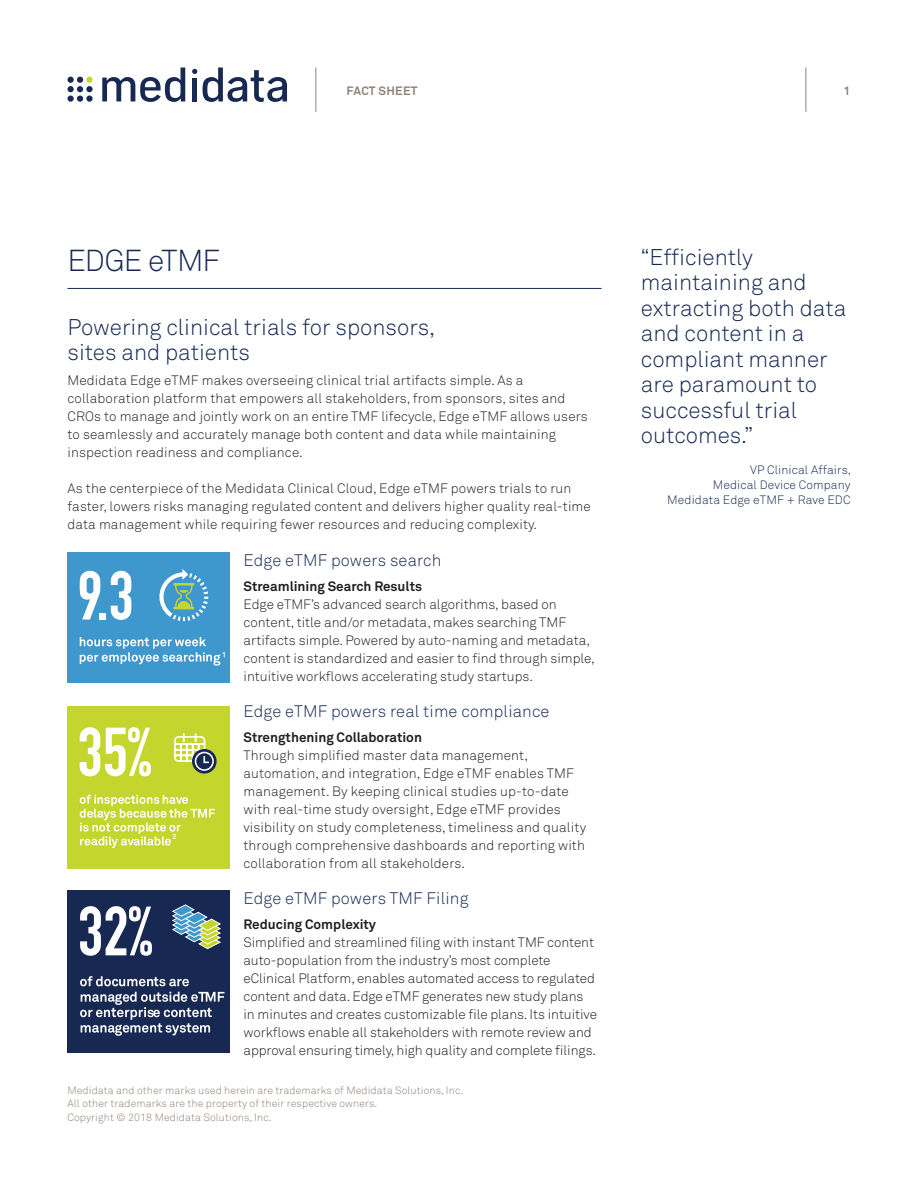
<style>
.page{position:relative;width:918px;height:1188px;background:#fff}
.page>*{position:absolute;margin:0;border:0;box-sizing:border-box;transform-origin:0 0}
.document_section_hea{font:30px "Akkurat Light Pro";letter-spacing:-.035em;color:#172953}
.sub_head_side_bar_ca{font:22.5px/25.5px "Akkurat Light Pro";color:#172953}
.sub_sub_header{font:16.5px "Akkurat Light Pro";letter-spacing:.01em;color:#172953}
.body_copy{font:13.5px/18px "Akkurat Light Pro";letter-spacing:.005em;color:#231f20}
.body_copy-2{font:700 13.5px "Akkurat Pro";color:#231f20}
.side_bar_body_text{font:12px/15px "Akkurat Light Pro";letter-spacing:.01em;color:#172953;text-align:right}
.t1{font:700 12px "Akkurat Pro";letter-spacing:.025em;color:#8e837a}
.t2{font:10.5px/13.5px "Akkurat Light Pro";letter-spacing:.01em;color:#8e837a}
.body_copy-bullet{font:700 7.05px "Akkurat Pro";color:#fff}
</style>
<div class="page">
<svg style="left:68px;top:77px;width:25px;height:25px"></svg>
<div style="left:192px;top:78px;width:5px;height:23px;background:#172953"></div>
<svg style="left:192px;top:69px;width:5px;height:5px"></svg>
<svg style="left:102px;top:67px;width:83px;height:35px"></svg>
<svg style="left:203px;top:67px;width:84px;height:35px"></svg>
<hr style="left:315px;top:68px;width:1px;height:44px;background:#8e837a">
<hr style="left:806px;top:68px;width:1px;height:44px;background:#8e837a">
<hr style="left:68px;top:288px;width:534px;height:1px;background:#172953">
<div style="left:68px;top:706px;width:162px;height:163px;background:#c4d62e"></div>
<svg style="left:80px;top:727px;width:71px;height:49px"></svg>
<svg style="left:80px;top:795px;width:135px;height:53px"></svg>
<svg style="left:192px;top:749px;width:25px;height:25px"></svg>
<svg style="left:174px;top:733px;width:41px;height:39px"></svg>
<div style="left:68px;top:553px;width:162px;height:130px;background:#3e97cd"></div>
<svg style="left:80px;top:571px;width:20px;height:49px"></svg>
<div style="left:99px;top:613px;width:7px;height:7px;background:#fff"></div>
<svg style="left:111px;top:571px;width:20px;height:49px"></svg>
<svg style="left:159px;top:569px;width:49px;height:52px"></svg>
<div style="left:68px;top:890px;width:162px;height:162px;background:#172953"></div>
<svg style="left:172px;top:904px;width:49px;height:46px"></svg>
<svg style="left:80px;top:906px;width:72px;height:50px"></svg>
<svg style="left:80px;top:976px;width:109px;height:10px"></svg>
<svg style="left:80px;top:992px;width:145px;height:44px"></svg>
<svg style="left:80px;top:637px;width:145px;height:29px"></svg>
<p class="t1" style="left:347px;top:84px;width:73px">FACT SHEET</p>
<p class="t1" style="left:844px;top:83px;width:8px">1</p>
<p class="document_section_hea" style="left:68px;top:243px;width:154px">EDGE eTMF</p>
<p class="sub_head_side_bar_ca" style="left:68px;top:314px;width:369px">Powering clinical trials for sponsors, sites and patients</p>
<p class="body_copy" style="left:68px;top:371px;width:522px">Medidata Edge eTMF makes overseeing clinical trial artifacts simple. As a collaboration platform that empowers all stakeholders, from sponsors, sites and CROs to manage and jointly work on an entire TMF lifecycle, Edge eTMF allows users to seamlessly and accurately manage both content and data while maintaining inspection readiness and compliance.</p>
<p class="body_copy" style="left:68px;top:479px;width:525px">As the centerpiece of the Medidata Clinical Cloud, Edge eTMF powers trials to run faster, lowers risks managing regulated content and delivers higher quality real-time data management while requiring fewer resources and reducing complexity.</p>
<p class="body_copy-bullet" style="left:173px;top:832px;width:5px">2</p>
<p class="sub_sub_header" style="left:244px;top:551px;width:199px">Edge eTMF powers search</p>
<p class="body_copy-2" style="left:244px;top:578px;width:180px">Streamlining Search Results</p>
<p class="body_copy" style="left:244px;top:596px;width:353px">Edge eTMF’s advanced search algorithms, based on content, title and/or metadata, makes searching TMF artifacts simple. Powered by auto-naming and metadata, content is standardized and easier to find through simple, intuitive workflows accelerating study startups.</p>
<p class="sub_sub_header" style="left:244px;top:702px;width:308px">Edge eTMF powers real time compliance</p>
<p class="body_copy-2" style="left:244px;top:729px;width:180px">Strengthening Collaboration</p>
<p class="body_copy" style="left:244px;top:746px;width:344px">Through simplified master data management, automation, and integration, Edge eTMF enables TMF management. By keeping clinical studies up-to-date with real-time study oversight, Edge eTMF provides visibility on study completeness, timeliness and quality through comprehensive dashboards and reporting with collaboration from all stakeholders.</p>
<p class="sub_sub_header" style="left:244px;top:888px;width:227px">Edge eTMF powers TMF Filing</p>
<p class="body_copy-2" style="left:244px;top:916px;width:134px">Reducing Complexity</p>
<p class="body_copy" style="left:244px;top:933px;width:355px">Simplified and streamlined filing with instant TMF content auto-population from the industry’s most complete eClinical Platform, enables automated access to regulated content and data. Edge eTMF generates new study plans in minutes and creates customizable file plans. Its intuitive workflows enable all stakeholders with remote review and approval ensuring timely, high quality and complete filings.</p>
<p class="t2" style="left:68px;top:1083px;width:397px">Medidata and other marks used herein are trademarks of Medidata Solutions, Inc.<br>All other trademarks are the property of their respective owners.<br>Copyright © 2018 Medidata Solutions, Inc.</p>
<p class="sub_head_side_bar_ca" style="left:641px;top:245px;width:207px">“Efficiently maintaining and extracting both data and content in a compliant manner are paramount to successful trial outcomes.”</p>
<p class="side_bar_body_text" style="left:667px;top:463px;width:185px">VP Clinical Affairs,<br>Medical Device Company<br>Medidata Edge eTMF + Rave EDC</p>
</div>
